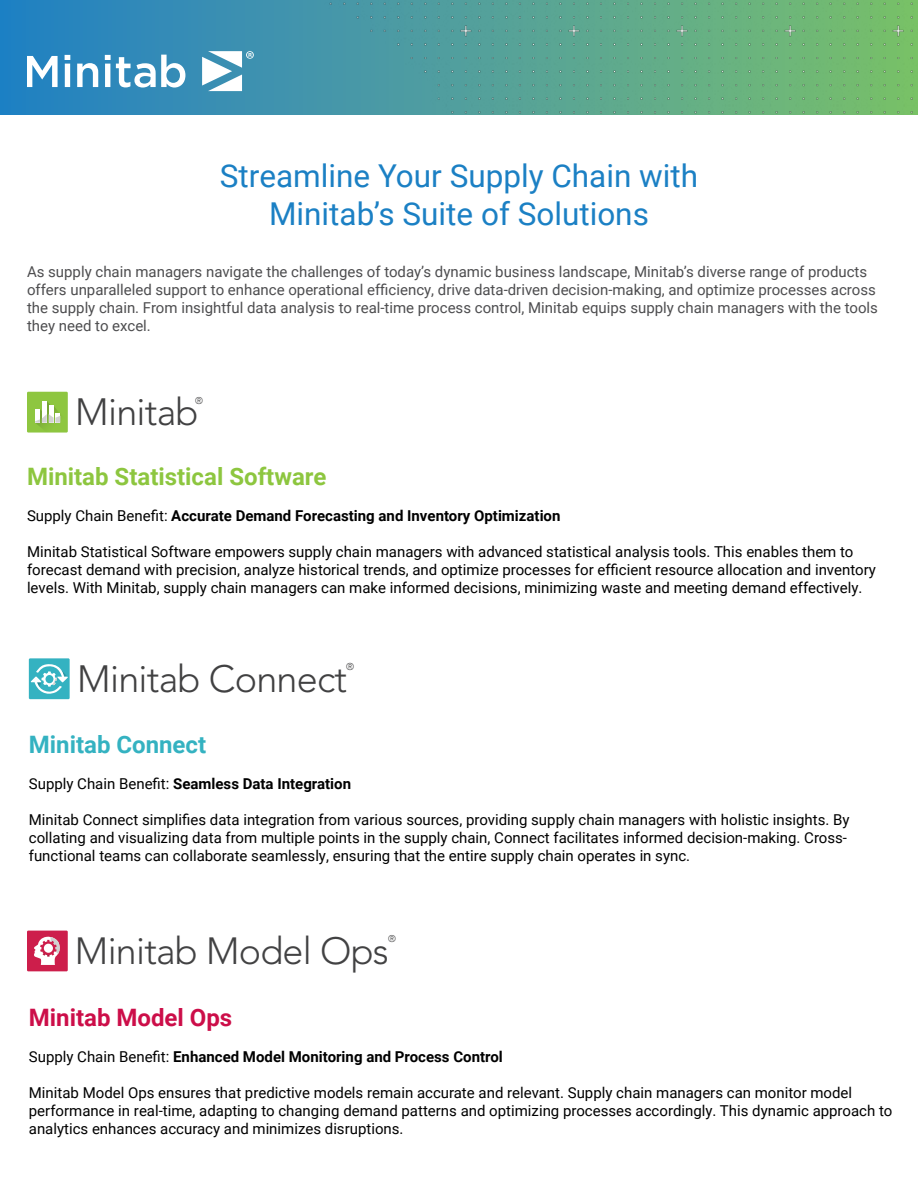
<style>
.page{position:relative;width:918px;height:1188px;background:#fff}
.page>*{position:absolute;margin:0;border:0;box-sizing:border-box;transform-origin:0 0}
.t1{font:300 37.8px "Avenir LT Std";letter-spacing:-.02em;color:#414142}
.t2{font:300 37.65px "Avenir LT Std";letter-spacing:-.02em;color:#424243}
.t3{font:31.5px/37.8px "Roboto";color:#1b80c4;text-align:center}
.t4{font:700 24px "Roboto";color:#8dc63f}
.t5{font:700 24px "Roboto";color:#cc0e49}
.t6{font:700 24px "Roboto";color:#34b2c1}
.t7{font:15px/18px "Roboto";color:#000}
.t8{font:15px/18px "Roboto";color:#4d4d4f}
.t9{font:700 15px "Roboto";color:#000}
.t10{font:300 9.9px "Avenir LT Std";color:#414142}
.t11{font:300 9.75px "Avenir LT Std";color:#414142}
.s1{font-weight:400}
</style>
<div class="page">
<svg style="left:0;top:0;width:324px;height:114px;background:#338bb6"></svg>
<svg style="left:202px;top:51px;width:52px;height:40px"></svg>
<svg style="left:27px;top:54px;width:158px;height:37px"></svg>
<img style="left:324px;top:0;width:594px;height:114px">
<div style="left:27px;top:392px;width:41px;height:41px;background:#8ec640"></div>
<svg style="left:35px;top:401px;width:33px;height:32px"></svg>
<div style="left:29px;top:658px;width:41px;height:41px;background:#34b2c1"></div>
<svg style="left:31px;top:664px;width:37px;height:30px"></svg>
<div style="left:27px;top:931px;width:41px;height:40px;background:#cd1e4b"></div>
<svg style="left:34px;top:936px;width:26px;height:29px"></svg>
<h3 class="t3" style="left:220px;top:156px;width:480px">Streamline Your Supply Chain with<br>Minitab’s Suite of Solutions</h3>
<p class="t8" style="left:27px;top:262px;width:852px">As supply chain managers navigate the challenges of today’s dynamic business landscape, Minitab’s diverse range of products offers unparalleled support to enhance operational efficiency, drive data-driven decision-making, and optimize processes across the supply chain. From insightful data analysis to real-time process control, Minitab equips supply chain managers with the tools they need to excel.</p>
<h1 class="t1" style="left:75px;top:390px;width:125px">Minitab</h1>
<p class="t11" style="left:195px;top:394px;width:9px">®</p>
<h3 class="t4" style="left:27px;top:460px;width:301px">Minitab Statistical Software</h3>
<p class="t9" style="left:27px;top:505px;width:535px"><span class="s1">Supply Chain Benefit:</span> Accurate Demand Forecasting and Inventory Optimization</p>
<p class="t7" style="left:27px;top:542px;width:850px">Minitab Statistical Software empowers supply chain managers with advanced statistical analysis tools. This enables them to forecast demand with precision, analyze historical trends, and optimize processes for efficient resource allocation and inventory levels. With Minitab, supply chain managers can make informed decisions, minimizing waste and meeting demand effectively.</p>
<h1 class="t1" style="left:77px;top:656px;width:271px">Minitab Connect</h1>
<p class="t10" style="left:346px;top:661px;width:9px">®</p>
<h3 class="t6" style="left:29px;top:728px;width:179px">Minitab Connect</h3>
<p class="t9" style="left:29px;top:773px;width:324px"><span class="s1">Supply Chain Benefit:</span> Seamless Data Integration</p>
<p class="t7" style="left:29px;top:810px;width:822px">Minitab Connect simplifies data integration from various sources, providing supply chain managers with holistic insights. By collating and visualizing data from multiple points in the supply chain, Connect facilitates informed decision-making. Cross&shy;functional teams can collaborate seamlessly, ensuring that the entire supply chain operates in sync.</p>
<h2 class="t2" style="left:75px;top:929px;width:315px">Minitab Model Ops</h2>
<p class="t11" style="left:388px;top:933px;width:9px">®</p>
<h3 class="t5" style="left:29px;top:1001px;width:205px">Minitab Model Ops</h3>
<p class="t9" style="left:29px;top:1046px;width:475px"><span class="s1">Supply Chain Benefit:</span> Enhanced Model Monitoring and Process Control</p>
<p class="t7" style="left:29px;top:1083px;width:865px">Minitab Model Ops ensures that predictive models remain accurate and relevant. Supply chain managers can monitor model performance in real-time, adapting to changing demand patterns and optimizing processes accordingly. This dynamic approach to analytics enhances accuracy and minimizes disruptions.</p>
</div>
